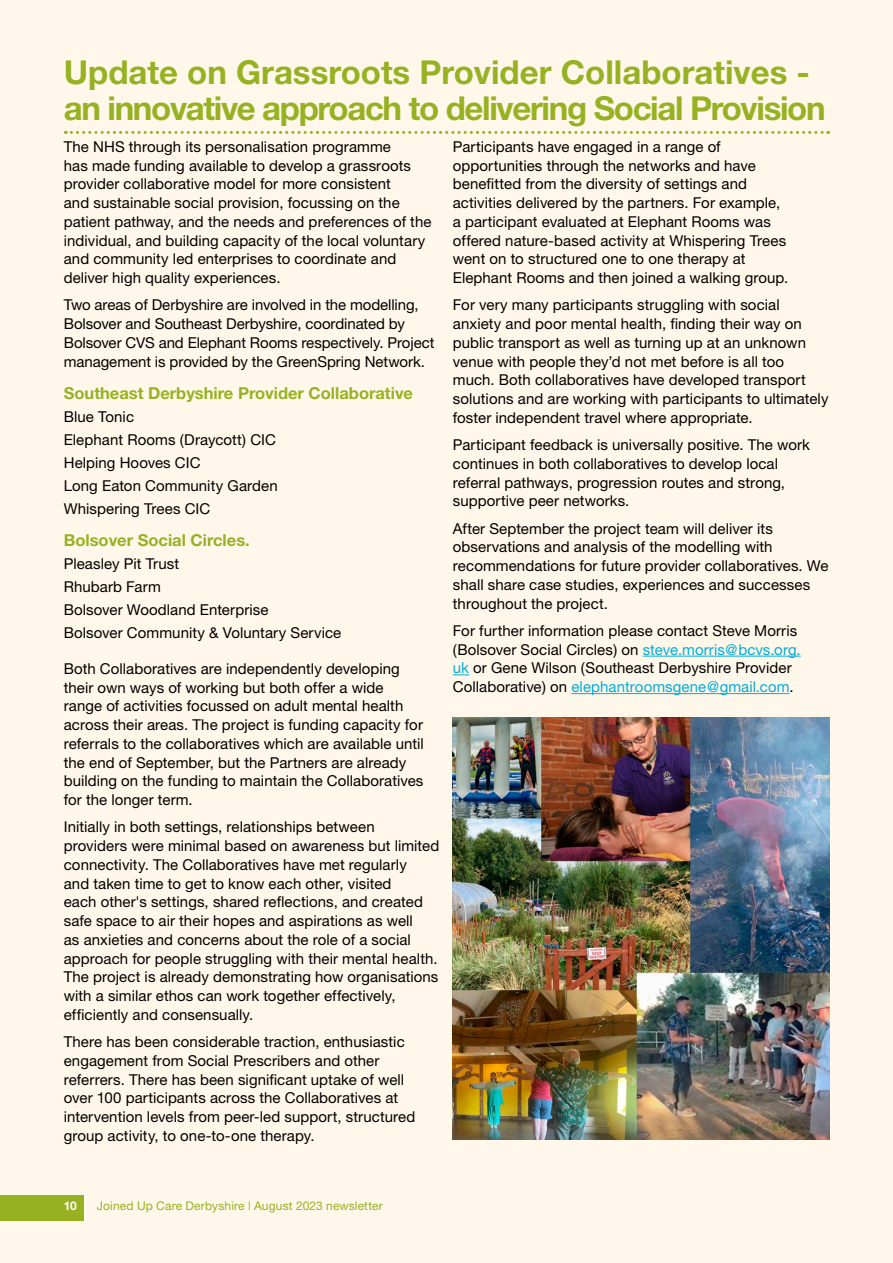
<style>
.page{position:relative;width:893px;height:1263px;background:#fff7ea}
.page>*{position:absolute;margin:0;border:0;box-sizing:border-box;transform-origin:0 0}
.H2_underline{font:700 33px/36px "Helvetica Neue";letter-spacing:-.04em;color:#96b222}
.t1{font:700 16.5px "Helvetica Neue";color:#96b222}
.t2{font:15px/18.8px "Helvetica Neue";letter-spacing:.005em;color:#000}
.t3{font:12px "Helvetica Neue";letter-spacing:.01em;color:#96b222}
.t4{font:700 12px "Helvetica Neue";color:#fff}
.s1{color:#00aeda}
</style>
<div class="page">
<div style="left:0;top:1194px;width:83px;height:26px;background:#96b222"></div>
<svg style="left:65px;top:131px;width:764px;height:3px"></svg>
<hr style="left:643px;top:656px;width:158px;height:1px;background:#00aeda">
<svg style="left:453px;top:674px;width:16px;height:1px"></svg>
<hr style="left:571px;top:693px;width:218px;height:1px;background:#00aeda">
<img style="left:453px;top:718px;width:376px;height:421px">
<h2 class="H2_underline" style="left:64px;top:54px;width:763px">Update on Grassroots Provider Collaboratives - an innovative approach to delivering Social Provision</h2>
<p class="t2" style="left:64px;top:137px;width:369px">The NHS through its personalisation programme<br>has made funding available to develop a grassroots provider collaborative model for more consistent<br>and sustainable social provision, focussing on the patient pathway, and the needs and preferences of the individual, and building capacity of the local voluntary and community led enterprises to coordinate and deliver high quality experiences.</p>
<p class="t2" style="left:64px;top:295px;width:372px">Two areas of Derbyshire are involved in the modelling, Bolsover and Southeast Derbyshire, coordinated by Bolsover CVS and Elephant Rooms respectively. Project management is provided by the GreenSpring Network.</p>
<h3 class="t1" style="left:64px;top:383px;width:351px">Southeast Derbyshire Provider Collaborative</h3>
<p class="t2" style="left:64px;top:407px;width:72px">Blue Tonic</p>
<p class="t2" style="left:64px;top:430px;width:214px">Elephant Rooms (Draycott) CIC</p>
<p class="t2" style="left:64px;top:453px;width:138px">Helping Hooves CIC</p>
<p class="t2" style="left:64px;top:476px;width:215px">Long Eaton Community Garden</p>
<p class="t2" style="left:64px;top:499px;width:148px">Whispering Trees CIC</p>
<h3 class="t1" style="left:64px;top:530px;width:188px">Bolsover Social Circles.</h3>
<p class="t2" style="left:64px;top:554px;width:117px">Pleasley Pit Trust</p>
<p class="t2" style="left:64px;top:577px;width:99px">Rhubarb Farm</p>
<p class="t2" style="left:64px;top:600px;width:206px">Bolsover Woodland Enterprise</p>
<p class="t2" style="left:64px;top:623px;width:279px">Bolsover Community &amp; Voluntary Service</p>
<p class="t2" style="left:64px;top:659px;width:362px">Both Collaboratives are independently developing their own ways of working but both offer a wide range of activities focussed on adult mental health across their areas. The project is funding capacity for referrals to the collaboratives which are available until the end of September, but the Partners are already building on the funding to maintain the Collaboratives for the longer term.</p>
<p class="t2" style="left:64px;top:817px;width:377px">Initially in both settings, relationships between providers were minimal based on awareness but limited connectivity. The Collaboratives have met regularly<br>and taken time to get to know each other, visited<br>each other's settings, shared reflections, and created safe space to air their hopes and aspirations as well<br>as anxieties and concerns about the role of a social approach for people struggling with their mental health.<br>The project is already demonstrating how organisations with a similar ethos can work together effectively, efficiently and consensually.</p>
<p class="t2" style="left:64px;top:1032px;width:353px">There has been considerable traction, enthusiastic engagement from Social Prescribers and other referrers. There has been significant uptake of well over 100 participants across the Collaboratives at intervention levels from peer-led support, structured group activity, to one-to-one therapy.</p>
<p class="t2" style="left:453px;top:137px;width:337px">Participants have engaged in a range of opportunities through the networks and have benefitted from the diversity of settings and activities delivered by the partners. For example, a participant evaluated at Elephant Rooms was offered nature-based activity at Whispering Trees went on to structured one to one therapy at Elephant Rooms and then joined a walking group.</p>
<p class="t2" style="left:453px;top:295px;width:377px">For very many participants struggling with social anxiety and poor mental health, finding their way on public transport as well as turning up at an unknown venue with people they’d not met before is all too much. Both collaboratives have developed transport solutions and are working with participants to ultimately foster independent travel where appropriate.</p>
<p class="t2" style="left:453px;top:435px;width:359px">Participant feedback is universally positive. The work continues in both collaboratives to develop local referral pathways, progression routes and strong, supportive peer networks.</p>
<p class="t2" style="left:453px;top:519px;width:377px">After September the project team will deliver its observations and analysis of the modelling with recommendations for future provider collaboratives. We shall share case studies, experiences and successes throughout the project.</p>
<p class="t2" style="left:453px;top:621px;width:349px">For further information please contact Steve Morris (Bolsover Social Circles) on <span class="s1">steve.morris@bcvs.org. uk</span> or Gene Wilson (Southeast Derbyshire Provider Collaborative) on <span class="s1">elephantroomsgene@gmail.com</span>.</p>
<p class="t4" style="left:64px;top:1198px;width:15px">10</p>
<p class="t3" style="left:97px;top:1199px;width:287px">Joined Up Care Derbyshire | August 2023 newsletter</p>
</div>
